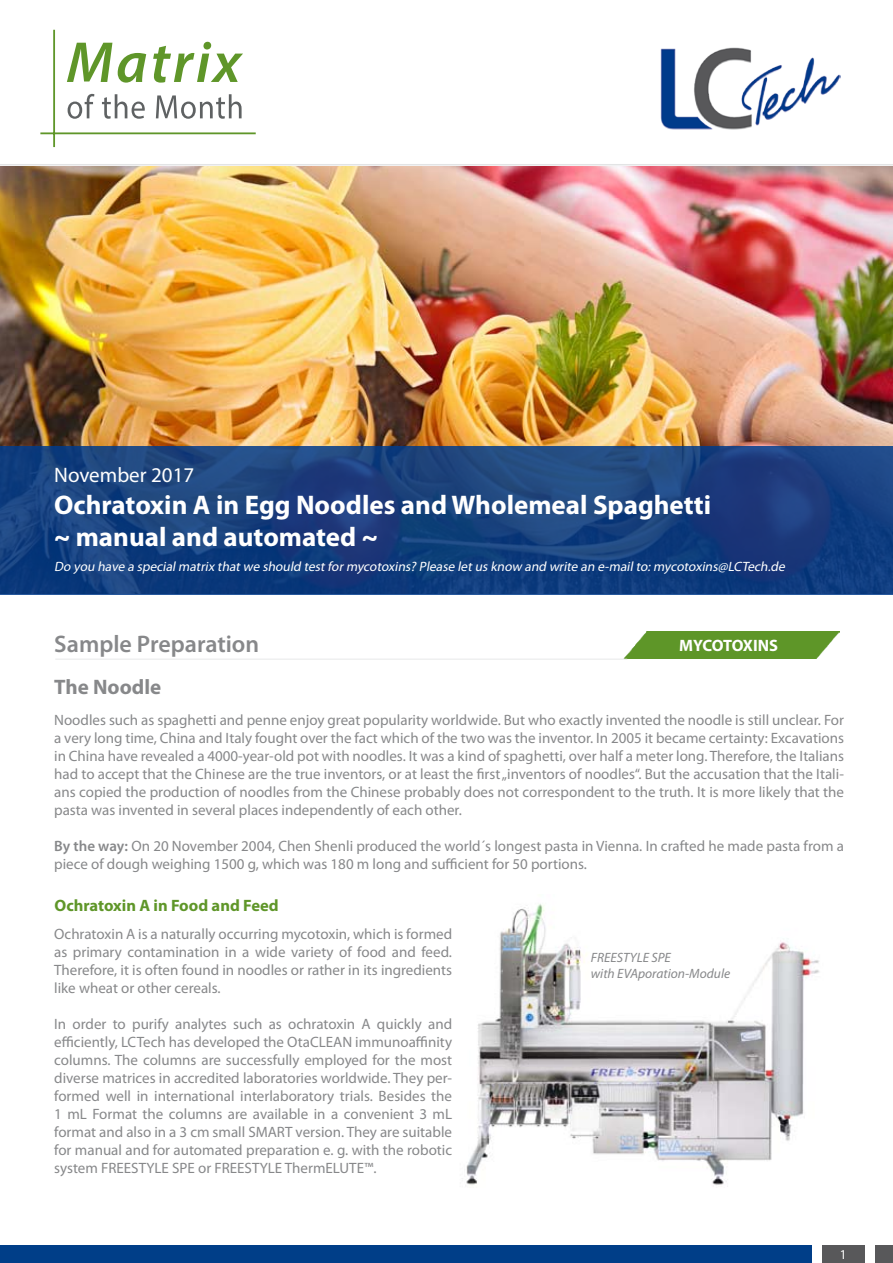
<style>
.page{position:relative;width:893px;height:1263px;background:#fff}
.page>*{position:absolute;margin:0;border:0;box-sizing:border-box;transform-origin:0 0}
.t1{font:700 27px "Myriad Pro";color:#fff}
.t2{font:600 24px "Myriad Pro";color:#87888a}
.t3{font:21px "Myriad Pro";color:#fff}
.t4{font:700 21px "Myriad Pro";color:#87888a}
.t5{font:700 16.5px "Myriad Pro";color:#5f9629}
.t6{font:700 16.5px "Myriad Pro";letter-spacing:-.03em;color:#fff}
.t7{font:15px/18px "Myriad Pro";color:#87888a;text-align:justify}
.t8{font:italic 13.5px "Myriad Pro";color:#fff}
.t9{font:italic 13.5px/16.2px "Myriad Pro";color:#87888a}
.t10{font:13.5px "Myriad Pro";color:#fff}
.s1{font-weight:600}
</style>
<div class="page">
<img style="left:0;top:167px;width:893px;height:279px">
<img style="left:624px;top:632px;width:215px;height:27px">
<hr style="left:55px;top:659px;width:572px;height:1px;background:#e3e4e5">
<svg style="left:0;top:446px;width:893px;height:149px;background:#17407e"></svg>
<hr style="left:0;top:164px;width:893px;height:1px;background:#e3e4e5">
<div style="left:822px;top:1246px;width:43px;height:17px;background:#58585a"></div>
<div style="left:875px;top:1246px;width:18px;height:17px;background:#58585a"></div>
<div style="left:0;top:1246px;width:811px;height:17px;background:#003e88"></div>
<img style="left:660px;top:47px;width:180px;height:83px">
<svg style="left:67px;top:43px;width:45px;height:39px"></svg>
<svg style="left:118px;top:53px;width:28px;height:30px"></svg>
<svg style="left:153px;top:42px;width:90px;height:41px"></svg>
<svg style="left:68px;top:94px;width:26px;height:25px"></svg>
<svg style="left:102px;top:94px;width:43px;height:25px"></svg>
<svg style="left:156px;top:94px;width:86px;height:25px"></svg>
<hr style="left:40px;top:132px;width:216px;height:2px;background:#5f9629">
<hr style="left:53px;top:30px;width:2px;height:117px;background:#5f9629">
<img style="left:466px;top:904px;width:354px;height:283px">
<p class="t3" style="left:54px;top:462px;width:142px">November 2017</p>
<p class="t1" style="left:54px;top:487px;width:658px">Ochratoxin A in Egg Noodles and Wholemeal Spaghetti</p>
<p class="t1" style="left:54px;top:520px;width:325px">~ manual and automated ~</p>
<p class="t8" style="left:54px;top:559px;width:735px">Do you have a specialmatrix thatwe should testformycotoxins? Please letus know and write an e-mailto:mycotoxins@LCTech.de</p>
<p class="t2" style="left:54px;top:629px;width:206px">Sample Preparation</p>
<p class="t6" style="left:679px;top:634px;width:100px">MYCOTOXINS</p>
<p class="t4" style="left:54px;top:673px;width:109px">The Noodle</p>
<p class="t7" style="left:54px;top:710px;width:791px">Noodles such as spaghetti and penne enjoy great popularity worldwide. But who exactly invented the noodle is still unclear. For a very long time, China and Italy fought over the fact which of the two was the inventor. In 2005 it became certainty: Excavations in China have revealed a 4000-year-old pot with noodles. It was a kind of spaghetti, over half a meter long. Therefore, the Italians had to accept that the Chinese are the true inventors, or at least the first „inventors of noodles“. But the accusation that the Itali&shy;ans copied the production of noodles from the Chinese probably does not correspondent to the truth. It is more likely that the pasta was invented in several places independently of each other.</p>
<p class="t7" style="left:54px;top:836px;width:791px"><span class="s1">By the way:</span> On 20 November 2004, Chen Shenli produced the world´s longest pasta in Vienna. In crafted he made pasta from a piece of dough weighing 1500 g, which was 180 m long and sufficient for 50 portions.</p>
<p class="t5" style="left:55px;top:895px;width:226px">Ochratoxin A in Food and Feed</p>
<p class="t7" style="left:54px;top:924px;width:399px">Ochratoxin A is a naturally occurring mycotoxin, which is formed as primary contamination in a wide variety of food and feed.<br>Therefore, it is often found in noodles or rather in its ingredients like wheat or other cereals.</p>
<p class="t7" style="left:54px;top:1014px;width:399px">In order to purify analytes such as ochratoxin A quickly and efficiently, LCTech has developed the OtaCLEAN immunoaffinity columns. The columns are successfully employed for the most diverse matrices in accredited laboratories worldwide. They per&shy;formed well in international interlaboratory trials. Besides the 1 mL Format the columns are available in a convenient 3 mL format and also in a 3 cm small SMART version. They are suitable for manual and for automated preparation e. g. with the robotic system FREESTYLE SPE or FREESTYLE ThermELUTE™.</p>
<p class="t9" style="left:591px;top:949px;width:141px">FREESTYLE SPE<br>with EVAporation-Module</p>
<p class="t10" style="left:840px;top:1246px;width:8px">1</p>
</div>
